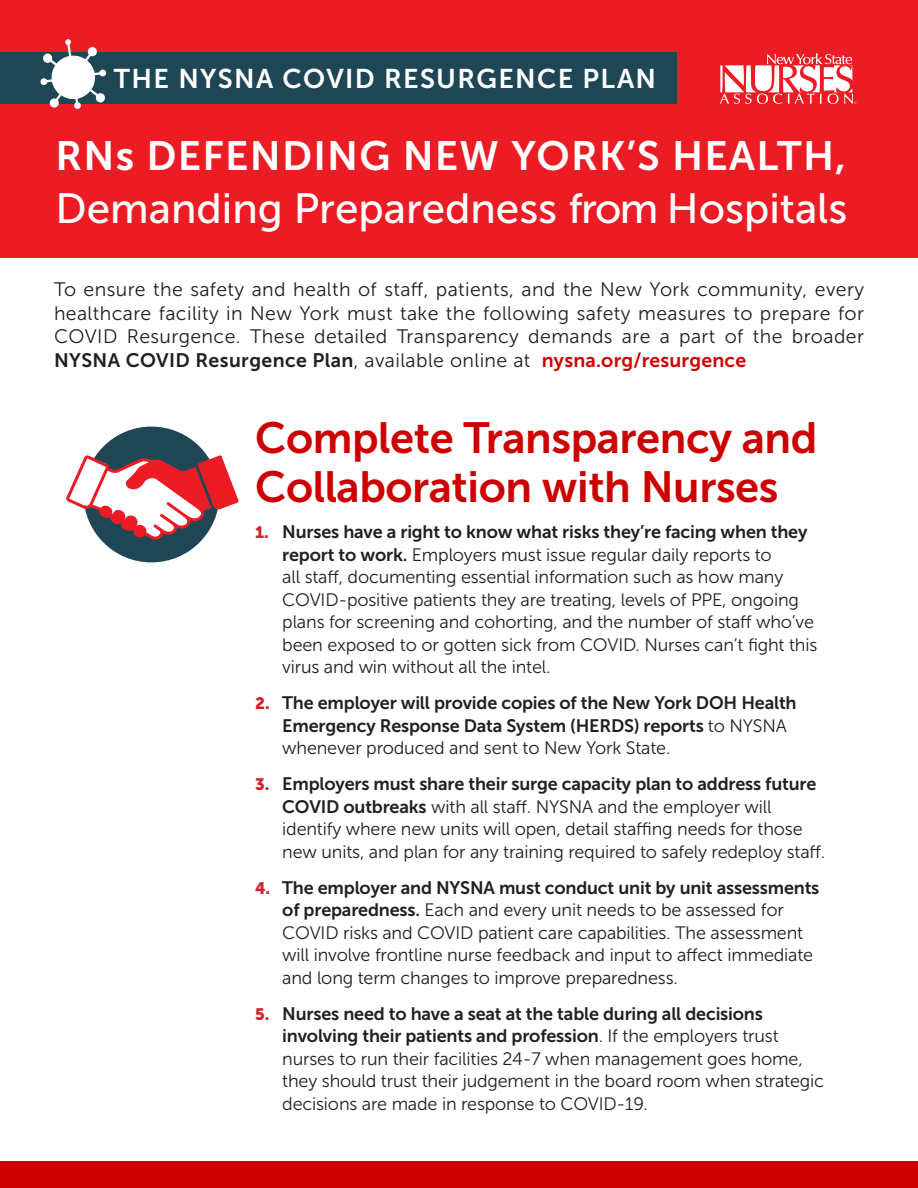
<style>
.page{position:relative;width:918px;height:1188px;background:#fff}
.page>*{position:absolute;margin:0;border:0;box-sizing:border-box;transform-origin:0 0}
.t1{font:43.5px/49.5px "Museo Sans 700";letter-spacing:-.01em;color:#cd0000}
.t2{font:42.15px "Museo Sans 500";color:#fff}
.t3{font:40.8px "Museo Sans 700";letter-spacing:.03em;color:#fff}
.t4{font:27px "Museo Sans 700";letter-spacing:.05em;color:#fff}
.t5{font:19.5px/23.4px "Museo Sans 300";letter-spacing:.02em;color:#231f20;text-align:justify}
.t6{font:18px/22.5px "Museo Sans 300";letter-spacing:-.01em;color:#231f20}
.t7{font:18px/22.5px "Museo Sans 700";letter-spacing:-.01em;color:#231f20}
.s1{font-family:"Museo Sans 700"}
.s2{font-family:"Museo Sans 700";color:#cd0000}
.s3{font-family:"Museo Sans Cyrl 900";font-size:16.5px;color:#d1232a}
.s4{font-family:"Museo Sans 300"}
</style>
<div class="page">
<div style="left:0;top:0;width:918px;height:257px;background:#ec1c24"></div>
<svg style="left:720px;top:53px;width:136px;height:51px"></svg>
<div style="left:0;top:53px;width:676px;height:51px;background:#1f4655"></div>
<svg style="left:40px;top:39px;width:66px;height:70px"></svg>
<div style="left:0;top:1162px;width:918px;height:26px;background:#cd0000"></div>
<div style="left:84px;top:427px;width:135px;height:135px;background:#1f4655;border-radius:50%"></div>
<svg style="left:66px;top:455px;width:173px;height:85px"></svg>
<h3 class="t4" style="left:114px;top:63px;width:544px">THE NYSNA COVID RESURGENCE PLAN</h3>
<h3 class="t3" style="left:56px;top:133px;width:792px">RNs DEFENDING NEW YORK’S HEALTH,</h3>
<h2 class="t2" style="left:56px;top:185px;width:793px">Demanding Preparedness from Hospitals</h2>
<p class="t5" style="left:54px;top:278px;width:812px">To ensure the safety and health of staff, patients, and the New York community, every healthcare facility in New York must take the following safety measures to prepare for COVID Resurgence. These detailed Transparency demands are a part of the broader <span class="s1">NYSNA COVID Resurgence Plan</span>, available online at <span class="s2">nysna.org/resurgence</span></p>
<p class="t1" style="left:255px;top:413px;width:564px">Complete Transparency and<br>Collaboration with Nurses</p>
<p class="t6" style="left:282px;top:521px;width:537px;text-indent:-27px"><span class="s3">1.</span> <span class="s1">Nurses have a right to know what risks they’re facing when they report to work.</span> Employers must issue regular daily reports to<br>all staff, documenting essential information such as how many COVID-positive patients they are treating, levels of PPE, ongoing plans for screening and cohorting, and the number of staff who’ve been exposed to or gotten sick from COVID. Nurses can’t fight this virus and win without all the intel.</p>
<p class="t7" style="left:282px;top:692px;width:516px;text-indent:-27px"><span class="s3">2.</span> The employer will provide copies of the New York DOH Health<br>Emergency Response Data System (HERDS) reports <span class="s4">to NYSNA whenever produced and sent to New York State.</span></p>
<p class="t6" style="left:282px;top:773px;width:544px;text-indent:-27px"><span class="s3">3.</span> <span class="s1">Employers must share their surge capacity plan to address future COVID outbreaks</span> with all staff. NYSNA and the employer will identify where new units will open, detail staffing needs for those new units, and plan for any training required to safely redeploy staff.</p>
<p class="t6" style="left:282px;top:877px;width:539px;text-indent:-27px"><span class="s3">4.</span> <span class="s1">The employer and NYSNA must conduct unit by unit assessments of preparedness.</span> Each and every unit needs to be assessed for COVID risks and COVID patient care capabilities. The assessment will involve frontline nurse feedback and input to affect immediate and long term changes to improve preparedness.</p>
<p class="t6" style="left:282px;top:1003px;width:543px;text-indent:-27px"><span class="s3">5.</span> <span class="s1">Nurses need to have a seat at the table during all decisions involving their patients and profession</span>. If the employers trust nurses to run their facilities 24-7 when management goes home, they should trust their judgement in the board room when strategic decisions are made in response to COVID-19.</p>
</div>
